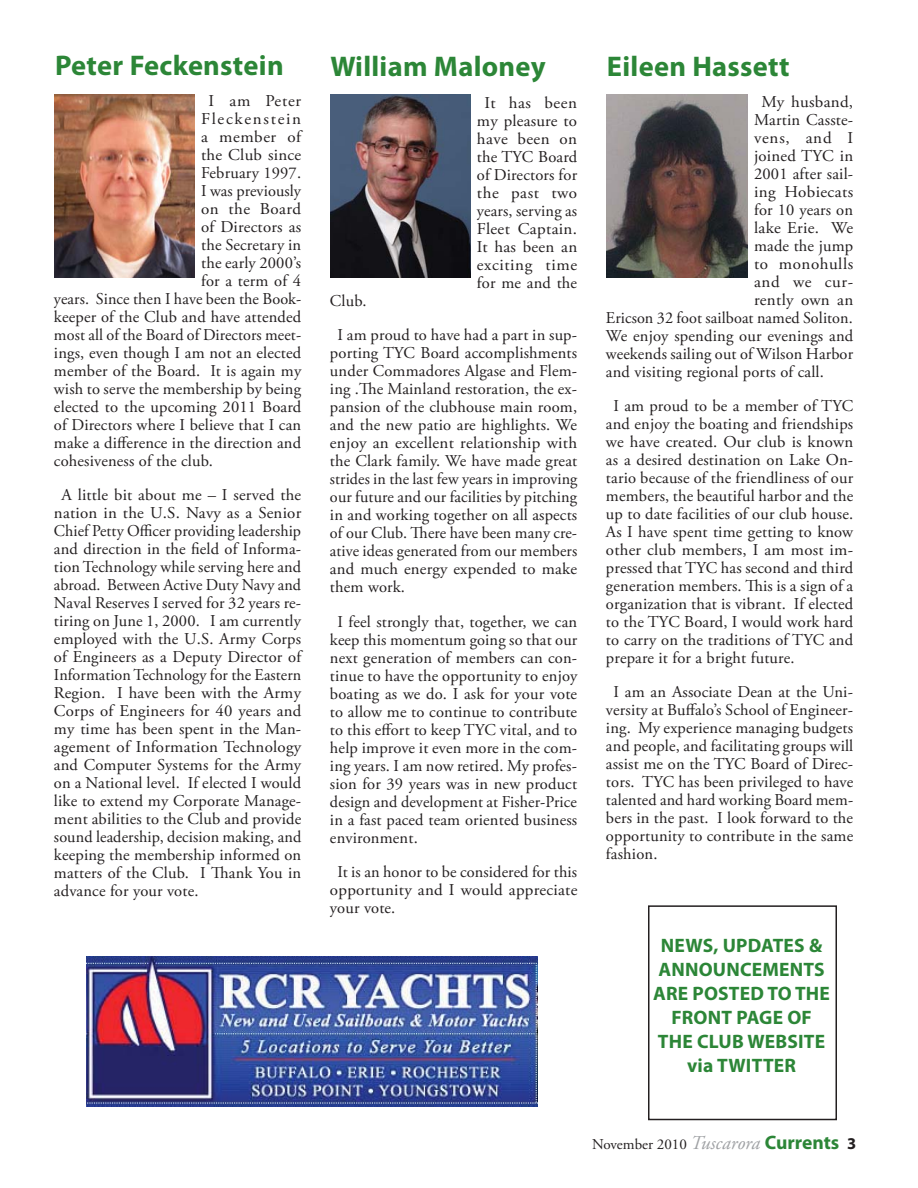
<style>
.page{position:relative;width:918px;height:1188px;background:#fff}
.page>*{position:absolute;margin:0;border:0;box-sizing:border-box;transform-origin:0 0}
.t1{font:700 28.5px "Myriad Pro";letter-spacing:.01em;color:#2c8637}
.t2{font:700 19.5px/24px "Myriad Pro";letter-spacing:.01em;color:#2c8637;text-align:center}
.t3{font:16.5px/18px "Adobe Garamond Pro";letter-spacing:.01em;color:#231f20;text-align:justify}
.t4{font:16.5px "Adobe Garamond Pro";letter-spacing:.03em;color:#231f20}
.t5{font:16.5px "Adobe Garamond Pro";letter-spacing:.1em;color:#231f20}
.t6{font:15px "Adobe Garamond Pro";color:#231f20}
.s1{font-style:italic;font-size:19.5px;color:#9fa1a4}
.s2{font-family:"Myriad Pro";font-weight:700;font-size:19.5px;color:#2c8637}
.s3{font-family:"Myriad Pro";font-weight:700;font-size:16.5px}
</style>
<div class="page">
<div style="left:648px;top:905px;width:189px;height:215px;border:2px solid #231f20"></div>
<img style="left:54px;top:94px;width:140px;height:184px">
<img style="left:607px;top:94px;width:140px;height:184px">
<img style="left:330px;top:94px;width:141px;height:184px">
<img style="left:87px;top:957px;width:450px;height:150px">
<h1 class="t1" style="left:55px;top:55px;width:230px">Peter Feckenstein</h1>
<h1 class="t1" style="left:330px;top:55px;width:217px">William Maloney</h1>
<h1 class="t1" style="left:607px;top:56px;width:184px">Eileen Hassett</h1>
<p class="t3" style="left:209px;top:93px;width:94px">I am Peter</p>
<p class="t5" style="left:201px;top:112px;width:102px">Fleckenstein</p>
<p class="t4" style="left:201px;top:130px;width:102px">a member of</p>
<p class="t3" style="left:201px;top:147px;width:102px">the Club since</p>
<p class="t3" style="left:201px;top:165px;width:102px">February 1997.</p>
<p class="t3" style="left:201px;top:183px;width:101px">I was previously</p>
<p class="t3" style="left:201px;top:201px;width:101px">on the Board</p>
<p class="t3" style="left:201px;top:219px;width:101px">of Directors as</p>
<p class="t3" style="left:201px;top:237px;width:102px">the Secretary in</p>
<p class="t3" style="left:201px;top:255px;width:102px">the early 2000’s</p>
<p class="t3" style="left:201px;top:273px;width:102px">for a term of 4</p>
<p class="t3" style="left:54px;top:291px;width:249px">years. Since then I have been the Book-</p>
<p class="t3" style="left:54px;top:309px;width:249px">keeper of the Club and have attended</p>
<p class="t3" style="left:54px;top:327px;width:249px">most all of the Board of Directors meet-</p>
<p class="t3" style="left:54px;top:345px;width:249px">ings, even though I am not an elected</p>
<p class="t3" style="left:54px;top:363px;width:249px">member of the Board. It is again my</p>
<p class="t3" style="left:54px;top:381px;width:249px">wish to serve the membership by being</p>
<p class="t3" style="left:54px;top:399px;width:249px">elected to the upcoming 2011 Board</p>
<p class="t3" style="left:54px;top:417px;width:249px">of Directors where I believe that I can</p>
<p class="t3" style="left:54px;top:435px;width:249px">make a difference in the direction and</p>
<p class="t3" style="left:54px;top:453px;width:161px">cohesiveness of the club.</p>
<p class="t3" style="left:54px;top:488px;width:249px;text-indent:8px">A little bit about me – I served the nation in the U.S. Navy as a Senior Chief Petty Officer providing leadership and direction in the field of Informa&shy;tion Technology while serving here and abroad. Between Active Duty Navy and Naval Reserves I served for 32 years re&shy;tiring on June 1, 2000. I am currently employed with the U.S. Army Corps of Engineers as a Deputy Director of Information Technology for the Eastern Region. I have been with the Army Corps of Engineers for 40 years and my time has been spent in the Man&shy;agement of Information Technology and Computer Systems for the Army on a National level. If elected I would like to extend my Corporate Manage&shy;ment abilities to the Club and provide sound leadership, decision making, and keeping the membership informed on matters of the Club. I Thank You in advance for your vote.</p>
<p class="t3" style="left:477px;top:95px;width:102px;text-align:center">It has been my pleasure to have been on the TYC Board of Directors for the past two years, serving as<br>Fleet Captain.<br>It has been an exciting time for me and the</p>
<p class="t3" style="left:337px;top:285px;width:241px;line-height:34.2px;text-indent:-7px">Club.<br>I am proud to have had a part in sup-</p>
<p class="t3" style="left:330px;top:345px;width:249px">porting TYC Board accomplishments under Commadores Algase and Flem&shy;ing .The Mainland restoration, the ex&shy;pansion of the clubhouse main room, and the new patio are highlights. We enjoy an excellent relationship with the Clark family. We have made great strides in the last few years in improving our future and our facilities by pitching in and working together on all aspects of our Club. There have been many cre&shy;ative ideas generated from our members and much energy expended to make them work.</p>
<p class="t3" style="left:330px;top:614px;width:249px;text-indent:7px">I feel strongly that, together, we can keep this momentum going so that our next generation of members can con&shy;tinue to have the opportunity to enjoy boating as we do. I ask for your vote to allow me to continue to contribute to this effort to keep TYC vital, and to help improve it even more in the com&shy;ing years. I am now retired. My profes&shy;sion for 39 years was in new product design and development at Fisher-Price in a fast paced team oriented business environment.</p>
<p class="t3" style="left:330px;top:864px;width:249px;text-indent:8px">It is an honor to be considered for this opportunity and I would appreciate your vote.</p>
<p class="t3" style="left:762px;top:94px;width:93px">My husband,</p>
<p class="t3" style="left:754px;top:112px;width:101px">Martin Casste-</p>
<p class="t3" style="left:754px;top:130px;width:101px">vens, and I</p>
<p class="t3" style="left:754px;top:148px;width:101px">joined TYC in</p>
<p class="t3" style="left:754px;top:166px;width:101px">2001 after sail-</p>
<p class="t3" style="left:754px;top:184px;width:101px">ing Hobiecats</p>
<p class="t3" style="left:754px;top:202px;width:101px">for 10 years on</p>
<p class="t3" style="left:754px;top:220px;width:101px">lake Erie. We</p>
<p class="t3" style="left:754px;top:238px;width:101px">made the jump</p>
<p class="t4" style="left:754px;top:257px;width:101px">to monohulls</p>
<p class="t3" style="left:754px;top:274px;width:101px">and we cur-</p>
<p class="t3" style="left:754px;top:292px;width:101px">rently own an</p>
<p class="t3" style="left:606px;top:310px;width:248px">Ericson 32 foot sailboat named Soliton.</p>
<p class="t3" style="left:606px;top:328px;width:249px">We enjoy spending our evenings and</p>
<p class="t3" style="left:606px;top:346px;width:249px">weekends sailing out of Wilson Harbor</p>
<p class="t3" style="left:606px;top:364px;width:219px">and visiting regional ports of call.</p>
<p class="t3" style="left:606px;top:398px;width:249px;text-indent:7px">I am proud to be a member of TYC and enjoy the boating and friendships we have created. Our club is known as a desired destination on Lake On&shy;tario because of the friendliness of our members, the beautiful harbor and the up to date facilities of our club house.<br>As I have spent time getting to know other club members, I am most im&shy;pressed that TYC has second and third generation members. This is a sign of a organization that is vibrant. If elected to the TYC Board, I would work hard to carry on the traditions of TYC and prepare it for a bright future.</p>
<p class="t3" style="left:606px;top:684px;width:249px;text-indent:8px">I am an Associate Dean at the Uni&shy;versity at Buffalo’s School of Engineer&shy;ing. My experience managing budgets and people, and facilitating groups will assist me on the TYC Board of Direc&shy;tors. TYC has been privileged to have talented and hard working Board mem&shy;bers in the past. I look forward to the opportunity to contribute in the same fashion.</p>
<p class="t2" style="left:653px;top:935px;width:178px">NEWS, UPDATES &amp;<br>ANNOUNCEMENTS<br>ARE POSTED TO THE<br>FRONT PAGE OF<br>THE CLUB WEBSITE via TWITTER</p>
<p class="t6" style="left:592px;top:1138px;width:266px">November 2010 <span class="s1">Tuscarora</span> <span class="s2">Currents</span> <span class="s3">3</span></p>
</div>
